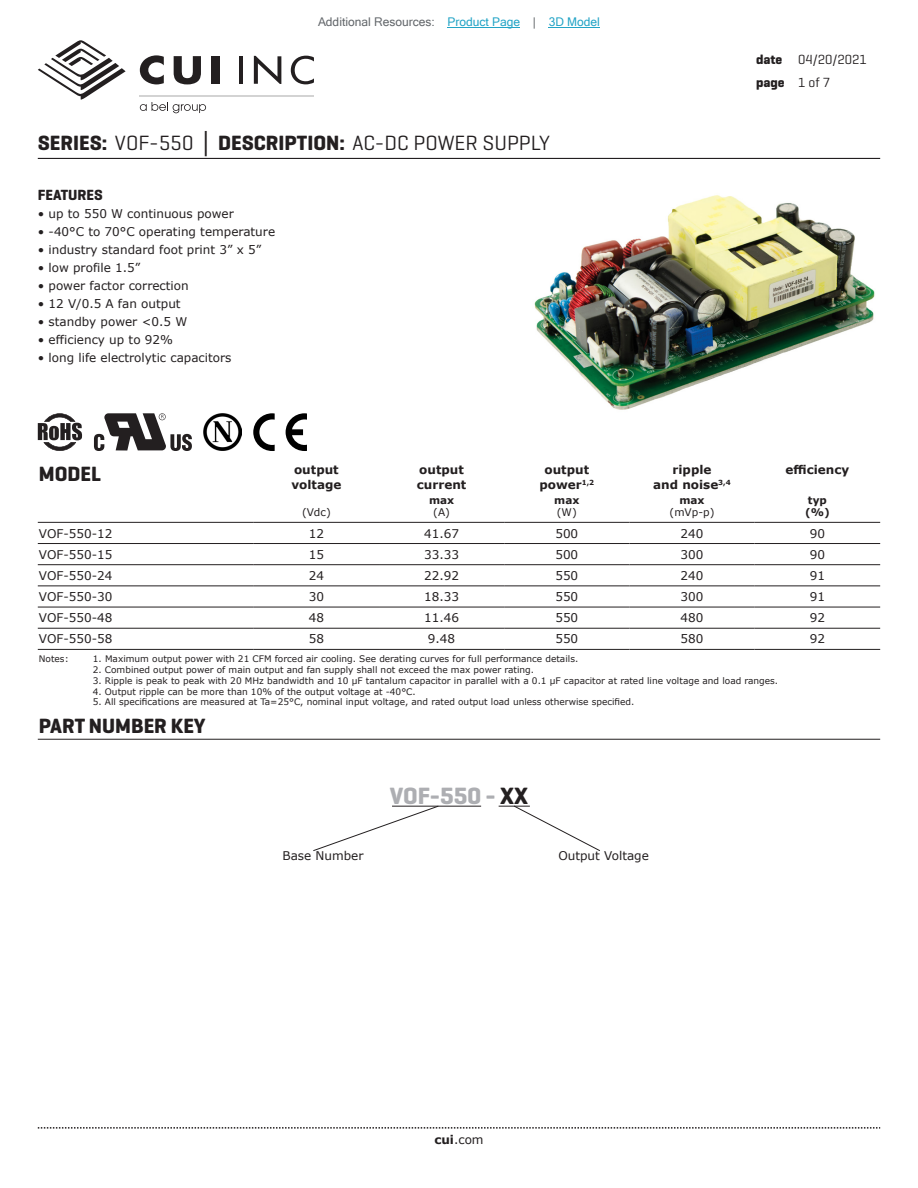
<style>
.page{position:relative;width:918px;height:1188px;background:#fff}
.page>*{position:absolute;margin:0;border:0;box-sizing:border-box;transform-origin:0 0}
.t1{font:700 24px "Geogrotesque";color:#adaeb2}
.t2{font:21px "Geogrotesque";color:#231f20}
.t3{font:700 21px "Geogrotesque";color:#231f20}
.t4{font:700 15px "Geogrotesque";color:#231f20}
.t5{font:13.5px/22.5px "Geogrotesque";color:#231f20}
.t6{font:12px "Verdana";color:#231f20}
.t7{font:700 12px/14.4px "Verdana";color:#231f20}
.t8{font:12px "Microsoft Sans Serif";color:#63676b}
.t9{font:10.5px "Verdana";color:#231f20}
.t10{font:700 10.5px/12.6px "Verdana";color:#231f20}
.t11{font:9px "Verdana";color:#231f20}
.s1{color:#23a4c6}
.s2{font-weight:700}
.s3{font-family:"Verdana";font-weight:700}
.s4{color:#231f20}
</style>
<div class="page">
<svg style="left:38px;top:1127px;width:842px;height:2px"></svg>
<hr style="left:38px;top:158px;width:842px;height:1px;background:#231f20">
<svg style="left:38px;top:40px;width:88px;height:60px"></svg>
<hr style="left:239px;top:56px;width:4px;height:28px;background:#231f20">
<svg style="left:254px;top:56px;width:27px;height:28px"></svg>
<svg style="left:291px;top:56px;width:23px;height:28px"></svg>
<svg style="left:140px;top:55px;width:24px;height:29px"></svg>
<svg style="left:174px;top:56px;width:27px;height:28px"></svg>
<div style="left:211px;top:56px;width:8px;height:28px;background:#231f20"></div>
<svg style="left:140px;top:102px;width:66px;height:11px"></svg>
<hr style="left:140px;top:95px;width:174px;height:1px;background:#231f20">
<img style="left:534px;top:195px;width:341px;height:215px">
<hr style="left:38px;top:522px;width:216px;height:1px;background:#231f20">
<hr style="left:254px;top:522px;width:125px;height:1px;background:#231f20">
<hr style="left:379px;top:522px;width:125px;height:1px;background:#231f20">
<hr style="left:504px;top:522px;width:125px;height:1px;background:#231f20">
<hr style="left:629px;top:522px;width:126px;height:1px;background:#231f20">
<hr style="left:755px;top:522px;width:125px;height:1px;background:#231f20">
<hr style="left:38px;top:543px;width:216px;height:1px;background:#231f20">
<hr style="left:254px;top:543px;width:125px;height:1px;background:#231f20">
<hr style="left:379px;top:543px;width:125px;height:1px;background:#231f20">
<hr style="left:504px;top:543px;width:125px;height:1px;background:#231f20">
<hr style="left:629px;top:543px;width:126px;height:1px;background:#231f20">
<hr style="left:755px;top:543px;width:125px;height:1px;background:#231f20">
<hr style="left:38px;top:564px;width:216px;height:1px;background:#231f20">
<hr style="left:254px;top:564px;width:125px;height:1px;background:#231f20">
<hr style="left:379px;top:564px;width:125px;height:1px;background:#231f20">
<hr style="left:504px;top:564px;width:125px;height:1px;background:#231f20">
<hr style="left:629px;top:564px;width:126px;height:1px;background:#231f20">
<hr style="left:755px;top:564px;width:125px;height:1px;background:#231f20">
<hr style="left:38px;top:586px;width:216px;height:1px;background:#231f20">
<hr style="left:254px;top:586px;width:125px;height:1px;background:#231f20">
<hr style="left:379px;top:586px;width:125px;height:1px;background:#231f20">
<hr style="left:504px;top:586px;width:125px;height:1px;background:#231f20">
<hr style="left:629px;top:586px;width:126px;height:1px;background:#231f20">
<hr style="left:755px;top:586px;width:125px;height:1px;background:#231f20">
<hr style="left:38px;top:607px;width:216px;height:1px;background:#231f20">
<hr style="left:254px;top:607px;width:125px;height:1px;background:#231f20">
<hr style="left:379px;top:607px;width:125px;height:1px;background:#231f20">
<hr style="left:504px;top:607px;width:125px;height:1px;background:#231f20">
<hr style="left:629px;top:607px;width:126px;height:1px;background:#231f20">
<hr style="left:755px;top:607px;width:125px;height:1px;background:#231f20">
<hr style="left:38px;top:628px;width:216px;height:1px;background:#231f20">
<hr style="left:254px;top:628px;width:125px;height:1px;background:#231f20">
<hr style="left:379px;top:628px;width:125px;height:1px;background:#231f20">
<hr style="left:504px;top:628px;width:125px;height:1px;background:#231f20">
<hr style="left:629px;top:628px;width:126px;height:1px;background:#231f20">
<hr style="left:755px;top:628px;width:125px;height:1px;background:#231f20">
<hr style="left:38px;top:649px;width:216px;height:1px;background:#231f20">
<hr style="left:254px;top:649px;width:125px;height:1px;background:#231f20">
<hr style="left:379px;top:649px;width:125px;height:1px;background:#231f20">
<hr style="left:504px;top:649px;width:125px;height:1px;background:#231f20">
<hr style="left:629px;top:649px;width:126px;height:1px;background:#231f20">
<hr style="left:755px;top:649px;width:125px;height:1px;background:#231f20">
<hr style="left:38px;top:739px;width:842px;height:1px;background:#231f20">
<hr style="left:392px;top:806px;width:89px;height:1px;background:#231f20">
<svg style="left:313px;top:805px;width:126px;height:46px"></svg>
<hr style="left:499px;top:806px;width:31px;height:1px;background:#231f20">
<svg style="left:513px;top:805px;width:87px;height:46px"></svg>
<svg style="left:94px;top:413px;width:98px;height:38px"></svg>
<svg style="left:38px;top:413px;width:44px;height:38px"></svg>
<svg style="left:253px;top:413px;width:54px;height:38px"></svg>
<img style="left:204px;top:413px;width:37px;height:38px">
<hr style="left:448px;top:27px;width:72px;height:1px;background:#23a4c6">
<hr style="left:549px;top:27px;width:51px;height:1px;background:#23a4c6">
<h3 class="t8" style="left:318px;top:15px;width:283px">Additional Resources: <span class="s1">Product Page</span> | <span class="s1">3D Model</span></h3>
<h2 class="t2" style="left:38px;top:130px;width:514px"><span class="s2">SERIES:</span> VOF-550 <span class="s3">│</span> <span class="s2">DESCRIPTION:</span> AC-DC POWER SUPPLY</h2>
<h3 class="t4" style="left:38px;top:186px;width:67px">FEATURES</h3>
<h3 class="t6" style="left:38px;top:206px;width:198px">• up to 550 W continuous power</h3>
<h3 class="t6" style="left:38px;top:224px;width:239px">• -40°C to 70°C operating temperature</h3>
<h3 class="t6" style="left:38px;top:242px;width:225px">• industry standard foot print 3” x 5”</h3>
<h3 class="t6" style="left:38px;top:260px;width:104px">• low profile 1.5”</h3>
<h3 class="t6" style="left:38px;top:278px;width:152px">• power factor correction</h3>
<h3 class="t6" style="left:38px;top:296px;width:144px">• 12 V/0.5 A fan output</h3>
<h3 class="t6" style="left:38px;top:314px;width:151px">• standby power &lt;0.5 W</h3>
<h3 class="t6" style="left:38px;top:332px;width:137px">• efficiency up to 92%</h3>
<h3 class="t6" style="left:38px;top:350px;width:195px">• long life electrolytic capacitors</h3>
<h3 class="t5" style="left:756px;top:48px;width:112px"><span class="s2">date</span> 04/20/2021 <span class="s2">page</span> 1 of 7</h3>
<h2 class="t3" style="left:39px;top:461px;width:64px">MODEL</h2>
<h3 class="t7" style="left:291px;top:462px;width:51px">output voltage</h3>
<h3 class="t7" style="left:417px;top:462px;width:51px">output current</h3>
<h3 class="t7" style="left:539px;top:462px;width:56px;text-align:center">output power<sup>1,2</sup></h3>
<h3 class="t7" style="left:653px;top:462px;width:79px;text-align:center">ripple<br>and noise<sup>3,4</sup></h3>
<h3 class="t7" style="left:786px;top:462px;width:65px">efficiency</h3>
<p class="t9" style="left:302px;top:505px;width:30px">(Vdc)</p>
<p class="t10" style="left:805px;top:493px;width:26px">typ (%)</p>
<p class="t10" style="left:429px;top:493px;width:27px">max</p>
<p class="t9" style="left:433px;top:505px;width:18px">(A)</p>
<p class="t10" style="left:554px;top:493px;width:27px">max</p>
<p class="t9" style="left:557px;top:505px;width:21px">(W)</p>
<p class="t10" style="left:679px;top:493px;width:27px">max</p>
<p class="t9" style="left:670px;top:505px;width:46px">(mVp-p)</p>
<h3 class="t6" style="left:39px;top:525px;width:75px">VOF-550-12</h3>
<h3 class="t6" style="left:309px;top:525px;width:17px">12</h3>
<h3 class="t6" style="left:424px;top:525px;width:36px">41.67</h3>
<h3 class="t6" style="left:555px;top:525px;width:24px">500</h3>
<h3 class="t6" style="left:681px;top:525px;width:24px">240</h3>
<h3 class="t6" style="left:810px;top:525px;width:17px">90</h3>
<h3 class="t6" style="left:39px;top:546px;width:75px">VOF-550-15</h3>
<h3 class="t6" style="left:309px;top:546px;width:17px">15</h3>
<h3 class="t6" style="left:424px;top:546px;width:36px">33.33</h3>
<h3 class="t6" style="left:555px;top:546px;width:24px">500</h3>
<h3 class="t6" style="left:681px;top:546px;width:24px">300</h3>
<h3 class="t6" style="left:810px;top:546px;width:17px">90</h3>
<h3 class="t6" style="left:39px;top:567px;width:75px">VOF-550-24</h3>
<h3 class="t6" style="left:309px;top:567px;width:17px">24</h3>
<h3 class="t6" style="left:424px;top:567px;width:36px">22.92</h3>
<h3 class="t6" style="left:555px;top:567px;width:24px">550</h3>
<h3 class="t6" style="left:681px;top:567px;width:24px">240</h3>
<h3 class="t6" style="left:810px;top:567px;width:17px">91</h3>
<h3 class="t6" style="left:39px;top:588px;width:75px">VOF-550-30</h3>
<h3 class="t6" style="left:309px;top:588px;width:17px">30</h3>
<h3 class="t6" style="left:424px;top:588px;width:36px">18.33</h3>
<h3 class="t6" style="left:555px;top:588px;width:24px">550</h3>
<h3 class="t6" style="left:681px;top:588px;width:24px">300</h3>
<h3 class="t6" style="left:810px;top:588px;width:17px">91</h3>
<h3 class="t6" style="left:39px;top:610px;width:75px">VOF-550-48</h3>
<h3 class="t6" style="left:309px;top:610px;width:17px">48</h3>
<h3 class="t6" style="left:424px;top:610px;width:36px">11.46</h3>
<h3 class="t6" style="left:555px;top:610px;width:24px">550</h3>
<h3 class="t6" style="left:681px;top:610px;width:24px">480</h3>
<h3 class="t6" style="left:810px;top:610px;width:17px">92</h3>
<h3 class="t6" style="left:39px;top:631px;width:75px">VOF-550-58</h3>
<h3 class="t6" style="left:309px;top:631px;width:17px">58</h3>
<h3 class="t6" style="left:428px;top:631px;width:29px">9.48</h3>
<h3 class="t6" style="left:555px;top:631px;width:24px">550</h3>
<h3 class="t6" style="left:681px;top:631px;width:24px">580</h3>
<h3 class="t6" style="left:810px;top:631px;width:17px">92</h3>
<p class="t11" style="left:39px;top:653px;width:31px">Notes:</p>
<p class="t11" style="left:93px;top:653px;width:487px">1. Maximum output power with 21 CFM forced air cooling. See derating curves for full performance details.</p>
<p class="t11" style="left:93px;top:664px;width:443px">2. Combined output power of main output and fan supply shall not exceed the max power rating.</p>
<p class="t11" style="left:93px;top:674px;width:687px">3. Ripple is peak to peak with 20 MHz bandwidth and 10 µF tantalum capacitor in parallel with a 0.1 µF capacitor at rated line voltage and load ranges.</p>
<p class="t11" style="left:93px;top:685px;width:325px">4. Output ripple can be more than 10% of the output voltage at -40°C.</p>
<p class="t11" style="left:93px;top:696px;width:543px">5. All specifications are measured at Ta=25°C, nominal input voltage, and rated output load unless otherwise specified.</p>
<h2 class="t3" style="left:39px;top:713px;width:168px">PART NUMBER KEY</h2>
<h3 class="t6" style="left:282px;top:848px;width:83px">Base Number</h3>
<h1 class="t1" style="left:390px;top:781px;width:140px">VOF-550 - <span class="s4">XX</span></h1>
<h3 class="t6" style="left:558px;top:848px;width:92px">Output Voltage</h3>
<h3 class="t6" style="left:434px;top:1131px;width:51px"><span class="s2">cui</span>.com</h3>
</div>
